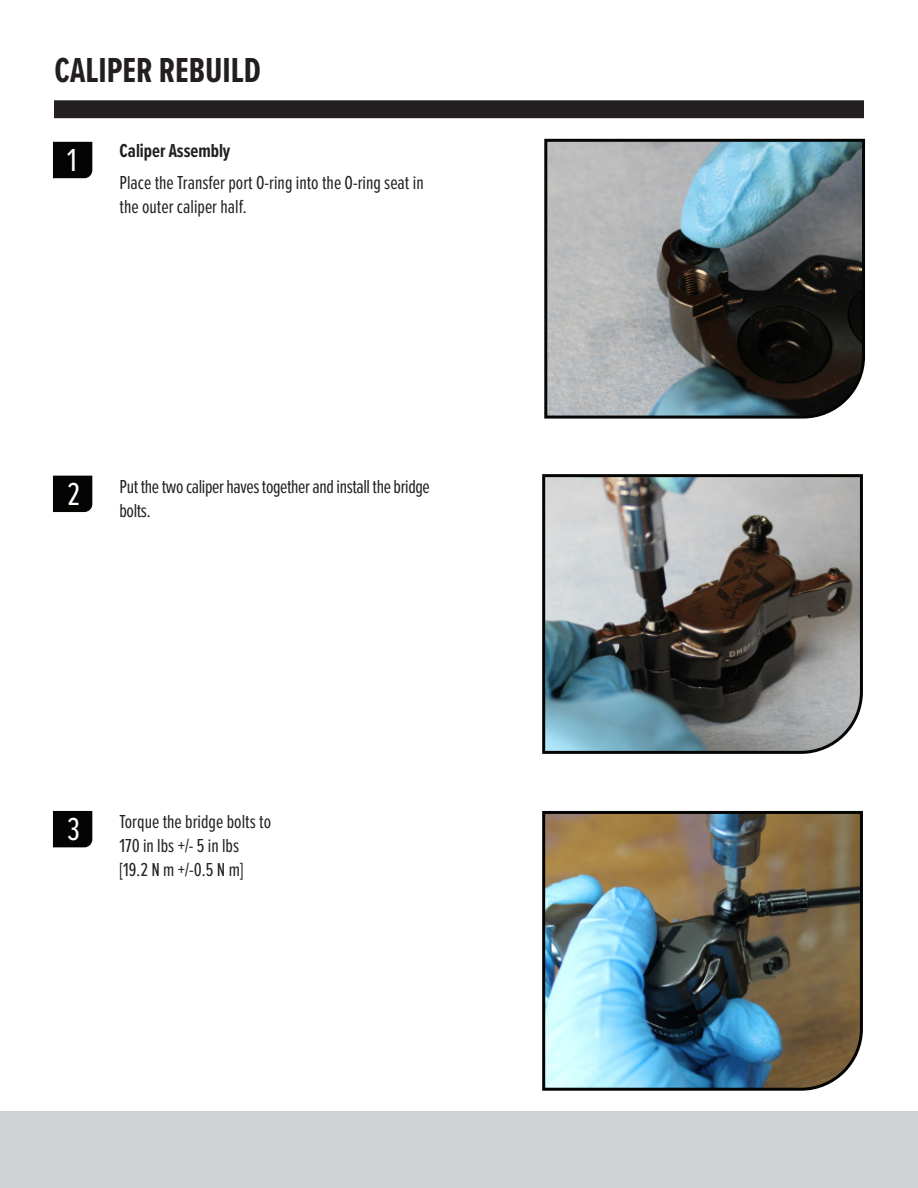
<style>
.page{position:relative;width:918px;height:1188px;background:#fff}
.page>*{position:absolute;margin:0;border:0;box-sizing:border-box;transform-origin:0 0}
.t1{font:700 36px "Proxima Nova Ex Cn";color:#231f20}
.t2{font:33px "Proxima Nova Ex Cn";color:#fff}
.body_copy{font:19.5px/24px "Proxima Nova Ex Cn";color:#231f20}
.body_copy-2{font:19.5px/24px "Proxima Nova Ex Cn";letter-spacing:-.02em;color:#231f20}
.body_copy-3{font:700 19.5px "Proxima Nova Ex Cn";color:#231f20}
</style>
<div class="page">
<div style="left:0;top:1112px;width:918px;height:76px;background:#d1d2d4"></div>
<div style="left:54px;top:100px;width:810px;height:18px;background:#231f20;border:2px solid #231f20"></div>
<svg style="left:53px;top:142px;width:39px;height:36px"></svg>
<svg style="left:53px;top:476px;width:39px;height:36px"></svg>
<svg style="left:53px;top:811px;width:39px;height:36px"></svg>
<svg style="left:544px;top:138px;width:322px;height:281px;background:#717b7e"></svg>
<img style="left:542px;top:474px;width:321px;height:280px">
<img style="left:542px;top:810px;width:321px;height:281px">
<p class="t1" style="left:55px;top:44px;width:208px">CALIPER REBUILD</p>
<p class="t2" style="left:67px;top:142px;width:11px">1</p>
<p class="body_copy-3" style="left:120px;top:137px;width:112px">Caliper Assembly</p>
<p class="body_copy" style="left:120px;top:171px;width:306px">Place the Transfer port O-ring into the O-ring seat in the outer caliper half.</p>
<p class="t2" style="left:67px;top:475px;width:14px">2</p>
<p class="body_copy-2" style="left:120px;top:475px;width:312px">Put the two caliper haves together and install the bridge bolts.</p>
<p class="t2" style="left:67px;top:811px;width:14px">3</p>
<p class="body_copy" style="left:120px;top:810px;width:153px">Torque the bridge bolts to<br>170 in lbs +/- 5 in lbs [19.2 N m +/-0.5 N m]</p>
</div>
